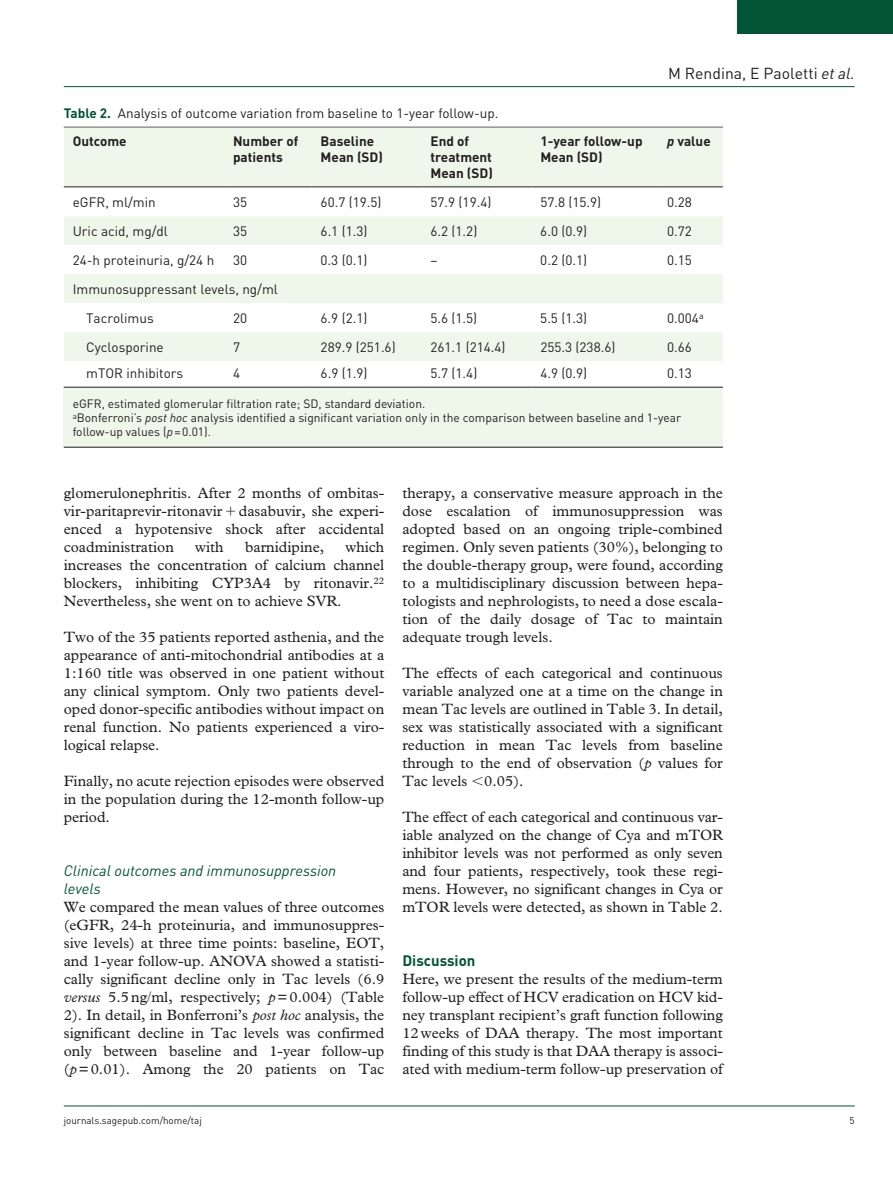
<style>
.page{position:relative;width:893px;height:1191px;background:#fff}
.page>*{position:absolute;margin:0;border:0;box-sizing:border-box;transform-origin:0 0}
.t1{font:15.75px "DIN";color:#231f20}
.t2{font:15px/18px "Plantin Std";color:#231f20;text-align:justify}
.t3{font:italic 15px/18px "DIN";color:#015436}
.t4{font:700 15px "DIN";color:#015436}
.t5{font:13.5px/28.5px "DIN";color:#231f20}
.t6{font:700 13.5px/15.8px "DIN";color:#231f20}
.t7{font:12px/14.2px "DIN";color:#231f20}
.t8{font:9.75px "DIN";color:#231f20}
.s1{font-style:italic}
.s2{font-weight:700;color:#015436}
.s3{font-weight:700}
</style>
<div class="page">
<hr style="left:64px;top:86px;width:791px;height:1px;background:#015436">
<hr style="left:64px;top:1105px;width:791px;height:1px;background:#015436">
<div style="left:738px;top:0;width:155px;height:34px;background:#015436"></div>
<div style="left:64px;top:387px;width:659px;height:61px;background:#eff7ea"></div>
<hr style="left:64px;top:127px;width:659px;height:1px;background:#231f20">
<hr style="left:64px;top:447px;width:659px;height:1px;background:#231f20">
<div style="left:64px;top:128px;width:659px;height:58px;background:#eff7ea"></div>
<svg style="left:64px;top:187px;width:659px;height:200px"></svg>
<hr style="left:64px;top:186px;width:160px;height:1px;background:#231f20">
<hr style="left:224px;top:186px;width:88px;height:1px;background:#231f20">
<hr style="left:312px;top:186px;width:109px;height:1px;background:#231f20">
<hr style="left:421px;top:186px;width:110px;height:1px;background:#231f20">
<hr style="left:531px;top:186px;width:127px;height:1px;background:#231f20">
<hr style="left:658px;top:186px;width:65px;height:1px;background:#231f20">
<hr style="left:64px;top:387px;width:160px;height:1px;background:#231f20">
<hr style="left:224px;top:387px;width:88px;height:1px;background:#231f20">
<hr style="left:312px;top:387px;width:109px;height:1px;background:#231f20">
<hr style="left:421px;top:387px;width:110px;height:1px;background:#231f20">
<hr style="left:531px;top:387px;width:127px;height:1px;background:#231f20">
<hr style="left:658px;top:387px;width:65px;height:1px;background:#231f20">
<p class="t1" style="left:668px;top:63px;width:188px">M Rendina, E Paoletti <span class="s1">et al.</span></p>
<p class="t5" style="left:73px;top:98px;width:427px;text-indent:-9px"><span class="s2">Table 2.</span> Analysis of outcome variation from baseline to 1-year follow-up.<br><span class="s3">Outcome</span></p>
<p class="t6" style="left:233px;top:133px;width:67px">Number of patients</p>
<p class="t6" style="left:321px;top:133px;width:64px">Baseline<br>Mean (SD)</p>
<p class="t6" style="left:430px;top:133px;width:64px">End of treatment<br>Mean (SD)</p>
<p class="t6" style="left:540px;top:133px;width:104px">1-year follow-up<br>Mean (SD)</p>
<p class="t6" style="left:667px;top:133px;width:45px"><span class="s1">p</span> value</p>
<p class="t5" style="left:73px;top:188px;width:85px">eGFR, ml/min</p>
<p class="t5" style="left:233px;top:188px;width:16px">35</p>
<p class="t5" style="left:321px;top:188px;width:62px">60.7 (19.5)</p>
<p class="t5" style="left:430px;top:188px;width:62px">57.9 (19.4)</p>
<p class="t5" style="left:540px;top:188px;width:62px">57.8 (15.9)</p>
<p class="t5" style="left:667px;top:188px;width:26px">0.28</p>
<p class="t5" style="left:73px;top:217px;width:97px">Uric acid, mg/dl</p>
<p class="t5" style="left:233px;top:217px;width:16px">35</p>
<p class="t5" style="left:321px;top:217px;width:48px">6.1 (1.3)</p>
<p class="t5" style="left:430px;top:217px;width:48px">6.2 (1.2)</p>
<p class="t5" style="left:540px;top:217px;width:48px">6.0 (0.9)</p>
<p class="t5" style="left:667px;top:217px;width:26px">0.72</p>
<p class="t5" style="left:73px;top:246px;width:143px">24-h proteinuria, g/24 h</p>
<p class="t5" style="left:233px;top:246px;width:16px">30</p>
<p class="t5" style="left:321px;top:246px;width:48px">0.3 (0.1)</p>
<p class="t5" style="left:430px;top:246px;width:9px">–</p>
<p class="t5" style="left:540px;top:246px;width:48px">0.2 (0.1)</p>
<p class="t5" style="left:667px;top:246px;width:26px">0.15</p>
<p class="t5" style="left:86px;top:275px;width:193px;line-height:29px;text-indent:-14px">Immunosuppressant levels, ng/ml<br>Tacrolimus</p>
<p class="t5" style="left:233px;top:304px;width:16px">20</p>
<p class="t5" style="left:321px;top:304px;width:48px">6.9 (2.1)</p>
<p class="t5" style="left:430px;top:304px;width:48px">5.6 (1.5)</p>
<p class="t5" style="left:540px;top:304px;width:48px">5.5 (1.3)</p>
<p class="t5" style="left:667px;top:304px;width:38px">0.004<sup>a</sup></p>
<p class="t5" style="left:86px;top:333px;width:79px">Cyclosporine</p>
<p class="t5" style="left:233px;top:333px;width:9px">7</p>
<p class="t5" style="left:321px;top:333px;width:77px">289.9 (251.6)</p>
<p class="t5" style="left:430px;top:333px;width:77px">261.1 (214.4)</p>
<p class="t5" style="left:540px;top:333px;width:77px">255.3 (238.6)</p>
<p class="t5" style="left:667px;top:333px;width:26px">0.66</p>
<p class="t5" style="left:86px;top:359px;width:99px">mTOR inhibitors</p>
<p class="t5" style="left:233px;top:359px;width:9px">4</p>
<p class="t5" style="left:321px;top:359px;width:48px">6.9 (1.9)</p>
<p class="t5" style="left:430px;top:359px;width:48px">5.7 (1.4)</p>
<p class="t5" style="left:540px;top:359px;width:48px">4.9 (0.9)</p>
<p class="t5" style="left:667px;top:359px;width:26px">0.13</p>
<p class="t7" style="left:73px;top:396px;width:610px">eGFR, estimated glomerular filtration rate; SD, standard deviation.<br><sup>a</sup>Bonferroni’s <span class="s1">post hoc</span> analysis identified a significant variation only in the comparison between baseline and 1-year follow-up values (<span class="s1">p</span>=0.01).</p>
<p class="t2" style="left:64px;top:484px;width:322px">glomerulonephritis. After 2 months of ombitas&shy;vir-paritaprevir-ritonavir dasabuvir, she experi&shy;enced a hypotensive shock after accidental coadministration</p>
<p class="t2" style="left:64px;top:538px;width:322px;text-indent:282px">which increases the concentration of calcium channel blockers, inhibiting CYP3A4 by ritonavir.<sup>22<br></sup>Nevertheless, she went on to achieve SVR.</p>
<p class="t2" style="left:64px;top:628px;width:322px">Two of the 35 patients reported asthenia, and the appearance of anti-mitochondrial antibodies at a 1:160 title was observed in one patient without any clinical symptom. Only two patients devel&shy;oped donor-specific antibodies without impact on renal function. No patients experienced a viro&shy;logical relapse.</p>
<p class="t2" style="left:64px;top:772px;width:322px">Finally, no acute rejection episodes were observed in the population during the 12-month follow-up period.</p>
<p class="t2" style="left:195px;top:538px;width:30px">with</p>
<p class="t2" style="left:245px;top:538px;width:81px">barnidipine,</p>
<p class="t3" style="left:64px;top:861px;width:274px">Clinical outcomes and immunosuppression levels</p>
<p class="t2" style="left:64px;top:898px;width:322px">We compared the mean values of three outcomes (eGFR, 24-h proteinuria, and immunosuppres&shy;sive levels) at three time points: baseline, EOT, and 1-year follow-up. ANOVA showed a statisti&shy;cally significant decline only in Tac levels (6.9 <span class="s1">versus</span> 5.5ng/ml, respectively; <span class="s1">p</span>=0.004) (Table 2). In detail, in Bonferroni’s <span class="s1">post hoc</span> analysis, the significant decline in Tac levels was confirmed only between baseline and 1-year follow-up (<span class="s1">p</span>=0.01). Among the 20 patients on Tac</p>
<p class="t2" style="left:402px;top:484px;width:322px">therapy, a conservative measure approach in the dose escalation of immunosuppression was adopted based on an ongoing triple-combined regimen. Only seven patients (30%), belonging to the double-therapy group, were found, according to a multidisciplinary discussion between hepa&shy;tologists and nephrologists, to need a dose escala&shy;tion of the daily dosage of Tac to maintain adequate trough levels.</p>
<p class="t2" style="left:402px;top:664px;width:322px">The effects of each categorical and continuous variable analyzed one at a time on the change in mean Tac levels are outlined in Table 3. In detail, sex was statistically associated with a significant reduction in mean Tac levels from baseline through to the end of observation (<span class="s1">p</span> values for Tac levels 0.05).</p>
<p class="t2" style="left:402px;top:808px;width:322px">The effect of each categorical and continuous var&shy;iable analyzed on the change of Cya and mTOR inhibitor levels was not performed as only seven and four patients, respectively, took these regi&shy;mens. However, no significant changes in Cya or mTOR levels were detected, as shown in Table 2.</p>
<p class="t4" style="left:402px;top:951px;width:75px">Discussion</p>
<p class="t2" style="left:402px;top:970px;width:322px">Here, we present the results of the medium-term follow-up effect of HCV eradication on HCV kid&shy;ney transplant recipient’s graft function following 12weeks of DAA therapy. The most important finding of this study is that DAA therapy is associ&shy;ated with medium-term follow-up preservation of</p>
<p class="t8" style="left:64px;top:1114px;width:140px">journals.sagepub.com/home/taj</p>
<p class="t8" style="left:850px;top:1114px;width:7px">5</p>
</div>
